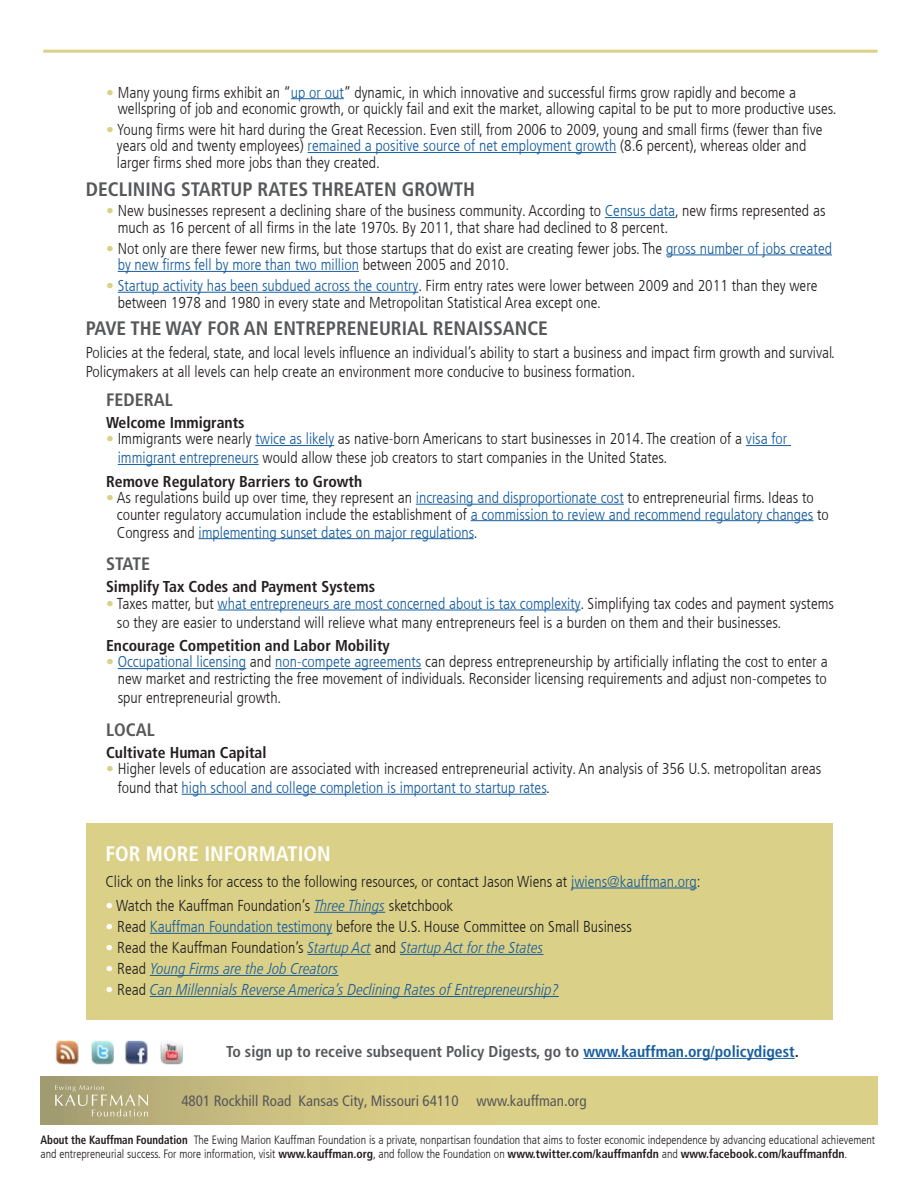
<style>
.page{position:relative;width:918px;height:1188px;background:#fff}
.page>*{position:absolute;margin:0;border:0;box-sizing:border-box;transform-origin:0 0}
.Subhead_2{font:700 condensed 21px "Frutiger LT Com";color:#fff}
.text_1{font:700 condensed 19.5px "Frutiger LT Com";color:#57585a}
.Subhead_2-2{font:700 condensed 18px "Frutiger LT Com";color:#57585a}
.text_1-2{font:300 condensed 15.75px/16.5px "Frutiger LT Com";color:#231f20}
.text_1-3{font:italic 300 condensed 15.75px "Frutiger LT Com";color:#175d9e}
.text_1-4{font:700 condensed 15.75px "Frutiger LT Com";color:#231f20}
.text_1-5{font:700 condensed 15.75px "Frutiger LT Com";color:#57585a}
.text_1-6{font:300 condensed 15.75px "Frutiger LT Com";color:#175d9e}
.t1{font:condensed 15px "Frutiger LT Com";color:#57585a}
.t2{font:300 condensed 12px/14.4px "Frutiger LT Com";color:#231f20}
.s1{color:#dbd087}
.s2{color:#175d9e}
.s3{color:#231f20}
.s4{color:#fff}
.s5{font-style:italic;color:#175d9e}
.s6{font-style:normal;color:#fff}
.s7{font-style:normal;color:#231f20}
.s8{font-weight:700}
</style>
<div class="page">
<hr style="left:43px;top:50px;width:835px;height:3px;background:#dbd087">
<hr style="left:291px;top:98px;width:53px;height:1px;background:#175d9e">
<hr style="left:308px;top:152px;width:308px;height:1px;background:#175d9e">
<hr style="left:605px;top:217px;width:70px;height:1px;background:#175d9e">
<hr style="left:666px;top:255px;width:166px;height:1px;background:#175d9e">
<hr style="left:118px;top:271px;width:241px;height:1px;background:#175d9e">
<hr style="left:118px;top:292px;width:300px;height:1px;background:#175d9e">
<hr style="left:255px;top:445px;width:79px;height:1px;background:#175d9e">
<hr style="left:746px;top:445px;width:45px;height:1px;background:#175d9e">
<hr style="left:118px;top:464px;width:141px;height:1px;background:#175d9e">
<hr style="left:416px;top:504px;width:208px;height:1px;background:#175d9e">
<hr style="left:471px;top:520px;width:342px;height:1px;background:#175d9e">
<hr style="left:199px;top:538px;width:275px;height:1px;background:#175d9e">
<hr style="left:218px;top:610px;width:363px;height:1px;background:#175d9e">
<hr style="left:118px;top:668px;width:128px;height:1px;background:#175d9e">
<hr style="left:275px;top:668px;width:146px;height:1px;background:#175d9e">
<hr style="left:182px;top:794px;width:364px;height:1px;background:#175d9e">
<svg style="left:40px;top:1076px;width:838px;height:48px;background:#d2c783"></svg>
<svg style="left:55px;top:1085px;width:93px;height:31px;background:#b6af86"></svg>
<img style="left:55px;top:1040px;width:24px;height:25px">
<img style="left:160px;top:1041px;width:23px;height:24px">
<img style="left:125px;top:1040px;width:23px;height:25px">
<img style="left:91px;top:1040px;width:23px;height:25px">
<div style="left:86px;top:823px;width:746px;height:197px;background:#dbd087"></div>
<hr style="left:571px;top:888px;width:126px;height:1px;background:#175d9e">
<hr style="left:314px;top:912px;width:71px;height:1px;background:#175d9e">
<hr style="left:150px;top:933px;width:182px;height:1px;background:#175d9e">
<hr style="left:308px;top:954px;width:63px;height:1px;background:#175d9e">
<hr style="left:400px;top:954px;width:144px;height:1px;background:#175d9e">
<hr style="left:150px;top:975px;width:188px;height:1px;background:#175d9e">
<hr style="left:150px;top:996px;width:409px;height:1px;background:#175d9e">
<hr style="left:583px;top:1058px;width:212px;height:1px;background:#175d9e">
<p class="text_1-2" style="left:118px;top:84px;width:720px;text-indent:-12px"><span class="s1">•</span> Many young firms exhibit an “<span class="s2">up or out</span>” dynamic, in which innovative and successful firms grow rapidly and become a wellspring of job and economic growth, or quickly fail and exit the market, allowing capital to be put to more productive uses.</p>
<p class="text_1-2" style="left:117px;top:121px;width:707px;text-indent:-11px"><span class="s1">•</span> Young firms were hit hard during the Great Recession. Even still, from 2006 to 2009, young and small firms (fewer than five years old and twenty employees) <span class="s2">remained a positive source of net employment growth</span> (8.6 percent), whereas older and larger firms shed more jobs than they created.</p>
<p class="text_1" style="left:86px;top:177px;width:391px">DECLINING STARTUP RATES THREATEN GROWTH</p>
<p class="text_1-2" style="left:118px;top:203px;width:709px;text-indent:-12px"><span class="s1">•</span> New businesses represent a declining share of the business community. According to <span class="s2">Census data</span>, new firms represented as much as 16 percent of all firms in the late 1970s. By 2011, that share had declined to 8 percent.</p>
<p class="text_1-2" style="left:118px;top:240px;width:716px;text-indent:-12px"><span class="s1">•</span> Not only are there fewer new firms, but those startups that do exist are creating fewer jobs. The <span class="s2">gross number of jobs created by new firms fell by more than two million</span> between 2005 and 2010.</p>
<p class="text_1-2" style="left:118px;top:278px;width:701px;text-indent:-12px"><span class="s1">•</span> <span class="s2">Startup activity has been subdued across the country</span>. Firm entry rates were lower between 2009 and 2011 than they were between 1978 and 1980 in every state and Metropolitan Statistical Area except one.</p>
<p class="text_1" style="left:86px;top:317px;width:464px">PAVE THE WAY FOR AN ENTREPRENEURIAL RENAISSANCE</p>
<p class="text_1-2" style="left:86px;top:344px;width:751px;line-height:18.9px">Policies at the federal, state, and local levels influence an individual’s ability to start a business and impact firm growth and survival.<br>Policymakers at all levels can help create an environment more conducive to business formation.</p>
<p class="Subhead_2-2" style="left:106px;top:389px;width:68px">FEDERAL</p>
<p class="text_1-4" style="left:106px;top:413px;width:140px">Welcome Immigrants</p>
<p class="text_1-2" style="left:118px;top:430px;width:671px;line-height:18.9px;text-indent:-12px"><span class="s1">•</span> Immigrants were nearly <span class="s2">twice as likely</span> as native-born Americans to start businesses in 2014. The creation of a <span class="s2">visa for immigrant entrepreneurs</span> would allow these job creators to start companies in the United States.</p>
<p class="text_1-4" style="left:106px;top:472px;width:258px">Remove Regulatory Barriers to Growth</p>
<p class="text_1-2" style="left:117px;top:489px;width:714px;text-indent:-11px"><span class="s1">•</span> As regulations build up over time, they represent an <span class="s2">increasing and disproportionate cost</span> to entrepreneurial firms. Ideas to counter regulatory accumulation include the establishment of <span class="s2">a commission to review and recommend regulatory changes</span> to</p>
<p class="text_1-6" style="left:117px;top:523px;width:362px"><span class="s3">Congress and</span> implementing sunset dates on major regulations<span class="s3">.</span></p>
<p class="Subhead_2-2" style="left:106px;top:553px;width:45px">STATE</p>
<p class="text_1-4" style="left:106px;top:578px;width:271px">Simplify Tax Codes and Payment Systems</p>
<p class="text_1-2" style="left:117px;top:594px;width:719px;line-height:18.9px;text-indent:-11px"><span class="s1">•</span> Taxes matter, but <span class="s2">what entrepreneurs are most concerned about is tax complexity</span>. Simplifying tax codes and payment systems so they are easier to understand will relieve what many entrepreneurs feel is a burden on them and their businesses.</p>
<p class="text_1-4" style="left:106px;top:636px;width:285px">Encourage Competition and Labor Mobility</p>
<p class="text_1-2" style="left:106px;top:654px;width:723px;text-align:right"><span class="s1">•</span> <span class="s2">Occupational licensing</span> and <span class="s2">non-compete agreements</span> can depress entrepreneurship by artificially inflating the cost to enter a new market and restricting the free movement of individuals. Reconsider licensing requirements and adjust non-competes to</p>
<p class="text_1-2" style="left:118px;top:689px;width:165px">spur entrepreneurial growth.</p>
<p class="Subhead_2-2" style="left:106px;top:719px;width:50px">LOCAL</p>
<p class="text_1-4" style="left:106px;top:743px;width:162px">Cultivate Human Capital</p>
<p class="text_1-2" style="left:118px;top:759px;width:705px;line-height:18.9px;text-indent:-12px"><span class="s1">•</span> Higher levels of education are associated with increased entrepreneurial activity. An analysis of 356 U.S. metropolitan areas found that <span class="s2">high school and college completion is important to startup rates</span>.</p>
<p class="Subhead_2" style="left:106px;top:841px;width:227px">FOR MORE INFORMATION</p>
<p class="text_1-2" style="left:106px;top:873px;width:597px">Click on the links for access to the following resources, or contact Jason Wiens at <span class="s2">jwiens@kauffman.org</span>:</p>
<p class="text_1-2" style="left:106px;top:898px;width:349px"><span class="s4">•</span> Watch the Kauffman Foundation’s <span class="s5">Three Things</span> sketchbook</p>
<p class="text_1-2" style="left:106px;top:919px;width:528px"><span class="s4">•</span> Read <span class="s2">Kauffman Foundation testimony</span> before the U.S. House Committee on Small Business</p>
<p class="text_1-3" style="left:106px;top:939px;width:440px"><span class="s6">•</span> <span class="s7">Read the Kauffman Foundation’s</span> Startup Act <span class="s7">and</span> Startup Act for the States</p>
<p class="text_1-3" style="left:106px;top:960px;width:234px"><span class="s6">•</span> <span class="s7">Read</span> Young Firms are the Job Creators</p>
<p class="text_1-3" style="left:106px;top:981px;width:455px"><span class="s6">•</span> <span class="s7">Read</span> Can Millennials Reverse America’s Declining Rates of Entrepreneurship?</p>
<p class="text_1-5" style="left:226px;top:1042px;width:574px">To sign up to receive subsequent Policy Digests, go to <span class="s2">www.kauffman.org/policydigest</span><span class="s3">.</span></p>
<p class="t1" style="left:181px;top:1092px;width:407px">4801 Rockhill Road Kansas City, Missouri 64110 www.kauffman.org</p>
<p class="t2" style="left:40px;top:1132px;width:836px"><span class="s8">About the Kauffman Foundation</span> The Ewing Marion Kauffman Foundation is a private, nonpartisan foundation that aims to foster economic independence by advancing educational achievement and entrepreneurial success. For more information, visit <span class="s8">www.kauffman.org</span>, and follow the Foundation on <span class="s8">www.twitter.com/kauffmanfdn</span> and <span class="s8">www.facebook.com/kauffmanfdn</span>.</p>
</div>
